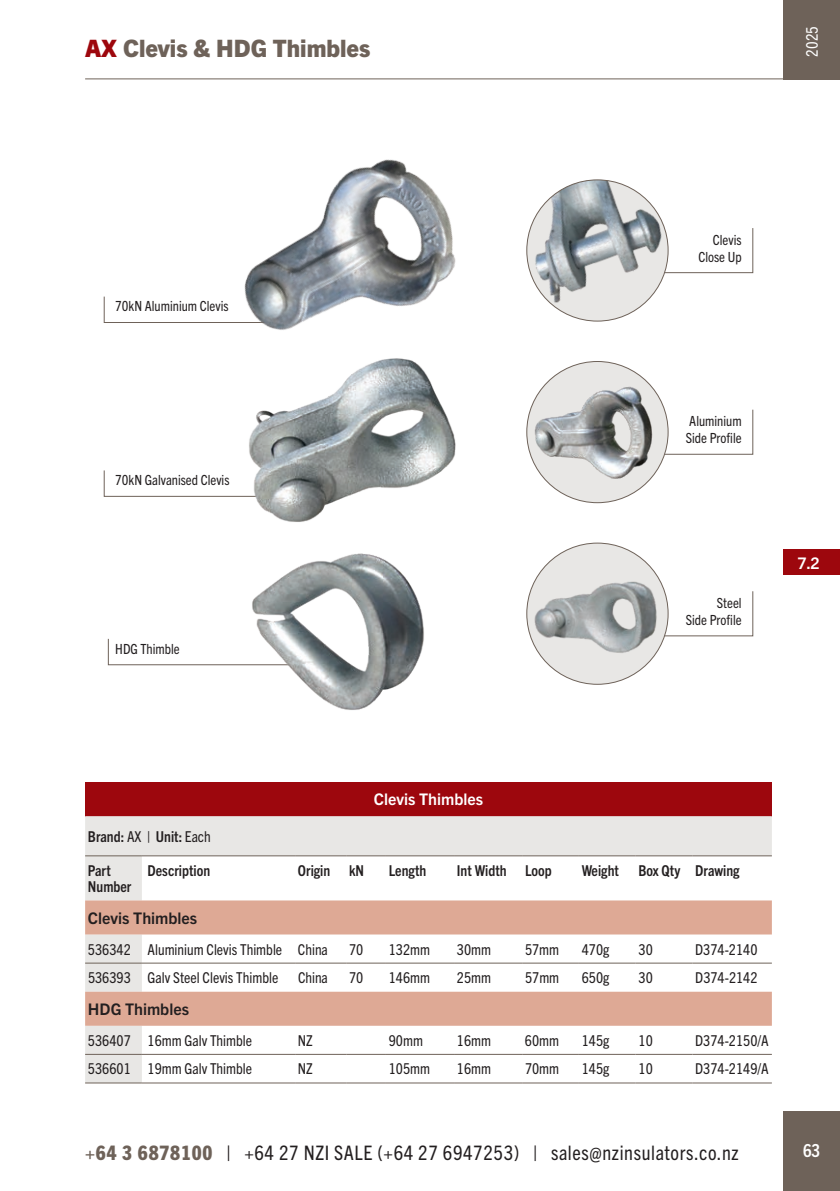
<style>
.page{position:relative;width:840px;height:1191px;background:#fff}
.page>*{position:absolute;margin:0;border:0;box-sizing:border-box;transform-origin:0 0}
.t1{font:800 24px "Trade Gothic Next LT Pro";color:#6e6259}
.t2{font:condensed 20px "Trade Gothic Next LT Pro";letter-spacing:.03em;color:#231f20}
.t3{font:700 condensed 18px "Trade Gothic Next LT Pro";color:#fff}
.t4{font:700 16px "Trade Gothic Next LT Pro";color:#231f20}
.t5{font:700 16px "Trade Gothic Next LT Pro";color:#fff}
.t6{font:condensed 16px "Trade Gothic Next LT Pro";color:#fff}
.t7{font:condensed 15px "Trade Gothic Next LT Pro";color:#231f20}
.t8{font:700 condensed 15px/16px "Trade Gothic Next LT Pro";color:#231f20}
.t9{font:condensed 14px/17px "Trade Gothic Next LT Pro";color:#231f20;text-align:right}
.s1{color:#9d070d}
.s2{font-weight:400}
.s3{font-weight:800;color:#6e6259}
</style>
<div class="page">
<svg style="left:667px;top:236px;width:85px;height:37px"></svg>
<div style="left:526px;top:180px;width:141px;height:141px;background:#e8e7e5;border-radius:50%"></div>
<img style="left:526px;top:180px;width:141px;height:126px">
<svg style="left:663px;top:409px;width:89px;height:46px"></svg>
<div style="left:526px;top:361px;width:141px;height:142px;background:#e8e7e5;border-radius:50%"></div>
<img style="left:532px;top:384px;width:123px;height:97px">
<svg style="left:663px;top:591px;width:89px;height:45px"></svg>
<div style="left:526px;top:543px;width:141px;height:141px;background:#e8e7e5;border-radius:50%"></div>
<img style="left:530px;top:570px;width:132px;height:89px">
<div style="left:85px;top:782px;width:686px;height:34px;background:#9d070d"></div>
<svg style="left:85px;top:816px;width:686px;height:266px"></svg>
<svg style="left:85px;top:900px;width:686px;height:125px;fill:#dea995"></svg>
<hr style="left:85px;top:855px;width:57px;height:1px;background:#6e6259">
<hr style="left:142px;top:855px;width:153px;height:1px;background:#6e6259">
<hr style="left:295px;top:855px;width:51px;height:1px;background:#6e6259">
<hr style="left:346px;top:855px;width:40px;height:1px;background:#6e6259">
<hr style="left:386px;top:855px;width:68px;height:1px;background:#6e6259">
<hr style="left:454px;top:855px;width:68px;height:1px;background:#6e6259">
<hr style="left:522px;top:855px;width:56px;height:1px;background:#6e6259">
<hr style="left:578px;top:855px;width:57px;height:1px;background:#6e6259">
<hr style="left:635px;top:855px;width:57px;height:1px;background:#6e6259">
<hr style="left:692px;top:855px;width:79px;height:1px;background:#6e6259">
<hr style="left:85px;top:1054px;width:57px;height:1px;background:#6e6259">
<hr style="left:142px;top:1054px;width:153px;height:1px;background:#6e6259">
<hr style="left:295px;top:1054px;width:51px;height:1px;background:#6e6259">
<hr style="left:346px;top:1054px;width:40px;height:1px;background:#6e6259">
<hr style="left:386px;top:1054px;width:68px;height:1px;background:#6e6259">
<hr style="left:454px;top:1054px;width:68px;height:1px;background:#6e6259">
<hr style="left:522px;top:1054px;width:56px;height:1px;background:#6e6259">
<hr style="left:578px;top:1054px;width:57px;height:1px;background:#6e6259">
<hr style="left:635px;top:1054px;width:57px;height:1px;background:#6e6259">
<hr style="left:692px;top:1054px;width:79px;height:1px;background:#6e6259">
<hr style="left:85px;top:1082px;width:57px;height:1px;background:#6e6259">
<hr style="left:142px;top:1082px;width:153px;height:1px;background:#6e6259">
<hr style="left:295px;top:1082px;width:51px;height:1px;background:#6e6259">
<hr style="left:346px;top:1082px;width:40px;height:1px;background:#6e6259">
<hr style="left:386px;top:1082px;width:68px;height:1px;background:#6e6259">
<hr style="left:454px;top:1082px;width:68px;height:1px;background:#6e6259">
<hr style="left:522px;top:1082px;width:56px;height:1px;background:#6e6259">
<hr style="left:578px;top:1082px;width:57px;height:1px;background:#6e6259">
<hr style="left:635px;top:1082px;width:57px;height:1px;background:#6e6259">
<hr style="left:692px;top:1082px;width:79px;height:1px;background:#6e6259">
<hr style="left:85px;top:962px;width:57px;height:1px;background:#6e6259">
<hr style="left:142px;top:962px;width:153px;height:1px;background:#6e6259">
<hr style="left:295px;top:962px;width:51px;height:1px;background:#6e6259">
<hr style="left:346px;top:962px;width:40px;height:1px;background:#6e6259">
<hr style="left:386px;top:962px;width:68px;height:1px;background:#6e6259">
<hr style="left:454px;top:962px;width:68px;height:1px;background:#6e6259">
<hr style="left:522px;top:962px;width:56px;height:1px;background:#6e6259">
<hr style="left:578px;top:962px;width:57px;height:1px;background:#6e6259">
<hr style="left:635px;top:962px;width:57px;height:1px;background:#6e6259">
<hr style="left:692px;top:962px;width:79px;height:1px;background:#6e6259">
<svg style="left:104px;top:296px;width:102px;height:27px"></svg>
<svg style="left:104px;top:470px;width:136px;height:27px"></svg>
<svg style="left:108px;top:638px;width:136px;height:27px"></svg>
<img style="left:206px;top:159px;width:250px;height:170px">
<img style="left:240px;top:329px;width:216px;height:193px">
<img style="left:244px;top:553px;width:180px;height:157px">
<div style="left:782px;top:1111px;width:57px;height:80px;background:#6e6259"></div>
<div style="left:782px;top:0;width:57px;height:79px;background:#6e6259"></div>
<hr style="left:85px;top:79px;width:697px;height:1px;background:#6e6259">
<div style="left:782px;top:549px;width:57px;height:26px;background:#9d070d"></div>
<h1 class="t1" style="left:85px;top:31px;width:286px"><span class="s1">AX</span> Clevis &amp; HDG Thimbles</h1>
<p class="t6" style="left:800px;top:57px;width:32px;rotate:-90deg">2025</p>
<p class="t9" style="left:115px;top:297px;width:115px">70kN Aluminium Clevis</p>
<p class="t9" style="left:115px;top:471px;width:116px">70kN Galvanised Clevis</p>
<p class="t9" style="left:115px;top:639px;width:66px">HDG Thimble</p>
<p class="t9" style="left:698px;top:230px;width:45px">Clevis<br>Close Up</p>
<p class="t9" style="left:685px;top:412px;width:57px;text-align:left">Aluminium<br>Side Profile</p>
<p class="t9" style="left:685px;top:593px;width:57px">Steel<br>Side Profile</p>
<p class="t5" style="left:797px;top:551px;width:24px">7.2</p>
<p class="t5" style="left:373px;top:787px;width:111px">Clevis Thimbles</p>
<p class="t8" style="left:88px;top:827px;width:124px">Brand: <span class="s2">AX |</span> Unit: <span class="s2">Each</span></p>
<p class="t8" style="left:88px;top:861px;width:45px">Part<br>Number</p>
<p class="t8" style="left:147px;top:861px;width:64px">Description</p>
<p class="t8" style="left:298px;top:861px;width:68px">Origin kN</p>
<p class="t8" style="left:388px;top:861px;width:39px">Length</p>
<p class="t8" style="left:456px;top:861px;width:96px">Int Width Loop</p>
<p class="t8" style="left:581px;top:861px;width:39px">Weight</p>
<p class="t8" style="left:638px;top:861px;width:103px">Box Qty Drawing</p>
<p class="t4" style="left:88px;top:906px;width:111px">Clevis Thimbles</p>
<p class="t7" style="left:88px;top:939px;width:241px">536342 Aluminium Clevis Thimble China</p>
<p class="t7" style="left:349px;top:939px;width:16px">70</p>
<p class="t7" style="left:388px;top:939px;width:43px">132mm</p>
<p class="t7" style="left:456px;top:939px;width:36px">30mm</p>
<p class="t7" style="left:524px;top:939px;width:36px">57mm</p>
<p class="t7" style="left:581px;top:939px;width:29px">470g</p>
<p class="t7" style="left:638px;top:939px;width:16px">30</p>
<p class="t7" style="left:695px;top:939px;width:64px">D374-2140</p>
<p class="t7" style="left:88px;top:967px;width:192px">536393 Galv Steel Clevis Thimble</p>
<p class="t7" style="left:298px;top:967px;width:31px">China</p>
<p class="t7" style="left:349px;top:967px;width:16px">70</p>
<p class="t7" style="left:388px;top:967px;width:43px">146mm</p>
<p class="t7" style="left:456px;top:967px;width:36px">25mm</p>
<p class="t7" style="left:524px;top:967px;width:36px">57mm</p>
<p class="t7" style="left:581px;top:967px;width:29px">650g</p>
<p class="t7" style="left:638px;top:967px;width:16px">30</p>
<p class="t7" style="left:695px;top:967px;width:64px">D374-2142</p>
<p class="t4" style="left:88px;top:998px;width:102px">HDG Thimbles</p>
<p class="t7" style="left:88px;top:1030px;width:166px">536407 16mm Galv Thimble</p>
<p class="t7" style="left:298px;top:1030px;width:16px">NZ</p>
<p class="t7" style="left:388px;top:1030px;width:36px">90mm</p>
<p class="t7" style="left:456px;top:1030px;width:36px">16mm</p>
<p class="t7" style="left:524px;top:1030px;width:36px">60mm</p>
<p class="t7" style="left:581px;top:1030px;width:29px">145g</p>
<p class="t7" style="left:638px;top:1030px;width:16px">10</p>
<p class="t7" style="left:695px;top:1030px;width:75px">D374-2150/A</p>
<p class="t7" style="left:88px;top:1058px;width:166px">536601 19mm Galv Thimble</p>
<p class="t7" style="left:298px;top:1058px;width:16px">NZ</p>
<p class="t7" style="left:388px;top:1058px;width:43px">105mm</p>
<p class="t7" style="left:456px;top:1058px;width:36px">16mm</p>
<p class="t7" style="left:524px;top:1058px;width:36px">70mm</p>
<p class="t7" style="left:581px;top:1058px;width:29px">145g</p>
<p class="t7" style="left:638px;top:1058px;width:16px">10</p>
<p class="t7" style="left:695px;top:1058px;width:75px">D374-2149/A</p>
<h2 class="t2" style="left:85px;top:1138px;width:654px"><span class="s3">+64 3 6878100</span> | +64 27 NZI SALE (+64 27 6947253) | sales@nzinsulators.co.nz</h2>
<p class="t3" style="left:802px;top:1137px;width:19px">63</p>
</div>
